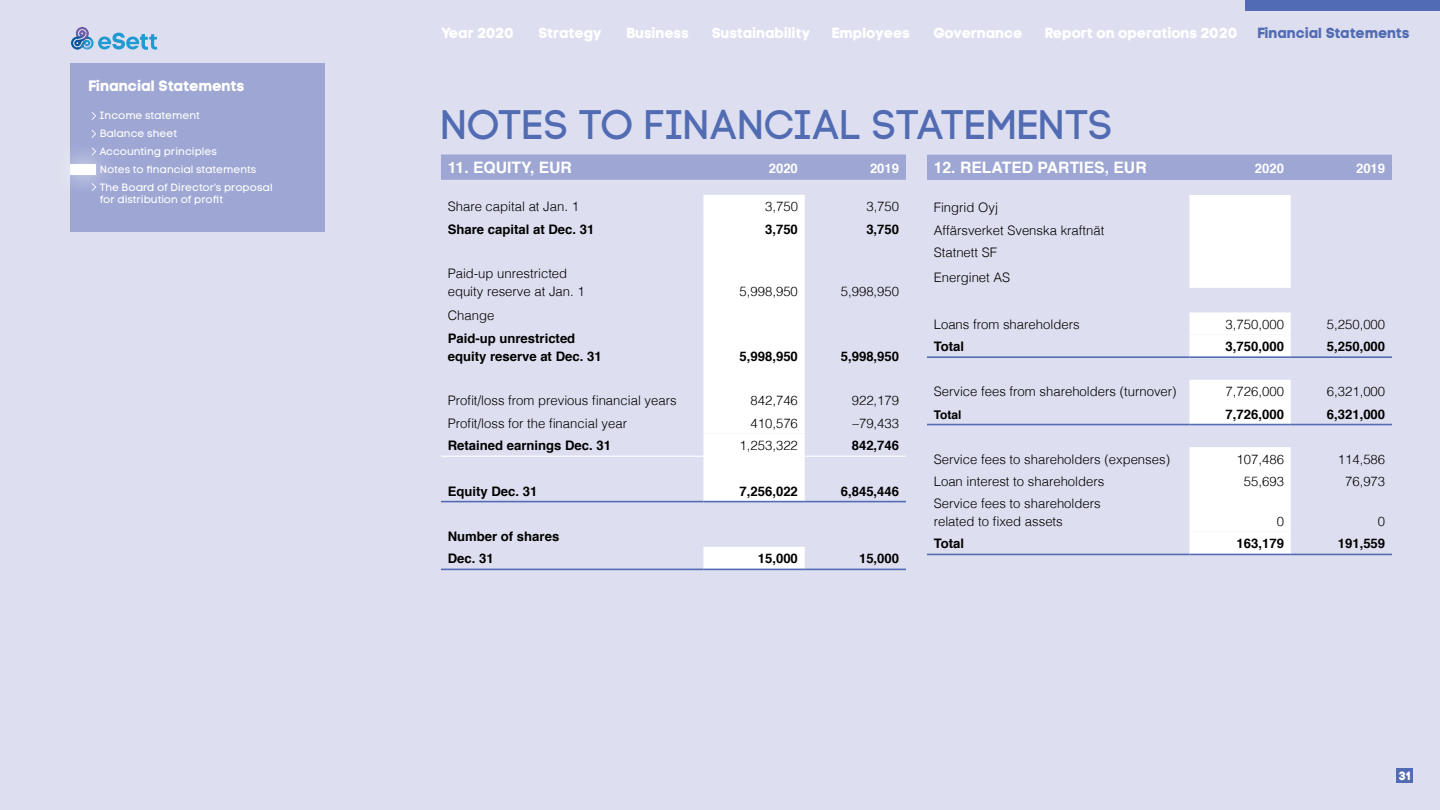
<style>
.page{position:relative;width:1440px;height:810px;background:#dddff0}
.page>*{position:absolute;margin:0;border:0;box-sizing:border-box;transform-origin:0 0}
.t1{font:41.25px "Code Pro";color:#526cb3}
.t2{font:700 15.75px "Helvetica";color:#fff}
.t3{font:15px "Code Pro Bold LC";color:#fff}
.t4{font:14.62px "Code Pro Bold LC";color:#fff}
.t5{font:14.62px "Code Pro Bold LC";color:#526cb3}
.t6{font:300 13.12px/18px "Helvetica";color:#000}
.t7{font:700 13.12px/18px "Helvetica";color:#000}
.t8{font:700 13.12px "Helvetica";color:#fff}
.t9{font:700 12px "Helvetica";color:#000}
.t10{font:12px "Code Pro Bold LC";color:#fff}
.t11{font:10.5px/18px "Code Pro LC";color:#fff}
</style>
<div class="page">
<div style="left:1397px;top:769px;width:16px;height:14px;background:#526cb3"></div>
<svg style="left:441px;top:154px;width:465px;height:26px;background:#9fa8d4"></svg>
<svg style="left:703px;top:195px;width:102px;height:374px;background:#fafafc"></svg>
<hr style="left:703px;top:569px;width:102px;height:1px;background:#526cb3">
<hr style="left:805px;top:569px;width:101px;height:1px;background:#526cb3">
<hr style="left:703px;top:501px;width:102px;height:1px;background:#526cb3">
<hr style="left:805px;top:501px;width:101px;height:1px;background:#526cb3">
<hr style="left:441px;top:456px;width:262px;height:1px;background:#fff">
<hr style="left:441px;top:501px;width:262px;height:1px;background:#526cb3">
<hr style="left:441px;top:569px;width:262px;height:1px;background:#526cb3">
<hr style="left:703px;top:456px;width:102px;height:1px;background:#fff">
<hr style="left:805px;top:456px;width:101px;height:1px;background:#fff">
<div style="left:927px;top:155px;width:465px;height:25px;background:#9ea7d4"></div>
<svg style="left:1190px;top:195px;width:101px;height:359px"></svg>
<hr style="left:1190px;top:356px;width:101px;height:2px;background:#526cb3">
<hr style="left:1291px;top:356px;width:101px;height:2px;background:#526cb3">
<hr style="left:1190px;top:554px;width:101px;height:1px;background:#526cb3">
<hr style="left:1291px;top:554px;width:101px;height:1px;background:#526cb3">
<hr style="left:1190px;top:424px;width:101px;height:1px;background:#526cb3">
<hr style="left:1291px;top:424px;width:101px;height:1px;background:#526cb3">
<hr style="left:927px;top:554px;width:263px;height:1px;background:#526cb3">
<hr style="left:927px;top:424px;width:263px;height:1px;background:#526cb3">
<hr style="left:927px;top:356px;width:263px;height:2px;background:#526cb3">
<svg style="left:71px;top:27px;width:86px;height:23px"></svg>
<div style="left:70px;top:63px;width:255px;height:169px;background:#9ea7d4"></div>
<svg style="left:91px;top:112px;width:5px;height:8px"></svg>
<svg style="left:91px;top:130px;width:5px;height:8px"></svg>
<svg style="left:70px;top:147px;width:32px;height:44px"></svg>
<div style="left:70px;top:164px;width:26px;height:11px;background:#fff"></div>
<div style="left:1245px;top:0;width:195px;height:10px;background:#526cb3"></div>
<p class="t3" style="left:88px;top:76px;width:158px">Financial Statements</p>
<p class="t11" style="left:99px;top:107px;width:175px">Income statement<br>Balance sheet<br>Accounting principles<br>Notes to financial statements<br>The Board of Director’s proposal</p>
<p class="t11" style="left:100px;top:191px;width:125px">for distribution of profit</p>
<p class="t4" style="left:441px;top:24px;width:74px">Year 2020</p>
<p class="t4" style="left:538px;top:24px;width:65px">Strategy</p>
<p class="t4" style="left:626px;top:24px;width:64px">Business</p>
<p class="t4" style="left:712px;top:24px;width:100px">Sustainability</p>
<p class="t4" style="left:832px;top:24px;width:80px">Employees</p>
<p class="t4" style="left:933px;top:24px;width:91px">Governance</p>
<p class="t4" style="left:1045px;top:24px;width:194px">Report on operations 2020</p>
<p class="t5" style="left:1257px;top:24px;width:154px">Financial Statements</p>
<h1 class="t1" style="left:441px;top:102px;width:673px">NOTES TO FINANCIAL STATEMENTS</h1>
<p class="t2" style="left:448px;top:155px;width:126px">11. EQUITY, EUR</p>
<p class="t8" style="left:769px;top:158px;width:31px">2020</p>
<p class="t8" style="left:870px;top:158px;width:31px">2019</p>
<p class="t6" style="left:448px;top:196px;width:133px">Share capital at Jan. 1</p>
<p class="t6" style="left:765px;top:196px;width:34px">3,750</p>
<p class="t6" style="left:866px;top:196px;width:34px">3,750</p>
<p class="t7" style="left:448px;top:220px;width:148px">Share capital at Dec. 31</p>
<p class="t7" style="left:765px;top:220px;width:34px">3,750</p>
<p class="t7" style="left:866px;top:220px;width:34px">3,750</p>
<p class="t6" style="left:448px;top:263px;width:139px">Paid-up unrestricted equity reserve at Jan. 1</p>
<p class="t2" style="left:934px;top:155px;width:214px">12. RELATED PARTIES, EUR</p>
<p class="t8" style="left:1255px;top:158px;width:31px">2020</p>
<p class="t8" style="left:1356px;top:158px;width:31px">2019</p>
<p class="t6" style="left:934px;top:195px;width:172px;line-height:22.7px">Fingrid Oyj<br>Affärsverket Svenska kraftnät<br>Statnett SF</p>
<p class="t6" style="left:934px;top:267px;width:78px">Energinet AS</p>
<p class="t6" style="left:934px;top:314px;width:147px">Loans from shareholders</p>
<p class="t6" style="left:1226px;top:314px;width:60px">3,750,000</p>
<p class="t6" style="left:1327px;top:314px;width:60px">5,250,000</p>
<p class="t7" style="left:934px;top:338px;width:32px">Total</p>
<p class="t7" style="left:1226px;top:338px;width:60px">3,750,000</p>
<p class="t7" style="left:1327px;top:338px;width:60px">5,250,000</p>
<p class="t6" style="left:934px;top:381px;width:244px">Service fees from shareholders (turnover)</p>
<p class="t6" style="left:1226px;top:381px;width:60px">7,726,000</p>
<p class="t6" style="left:1327px;top:381px;width:60px">6,321,000</p>
<p class="t9" style="left:934px;top:405px;width:29px">Total</p>
<p class="t7" style="left:1226px;top:405px;width:60px">7,726,000</p>
<p class="t7" style="left:1327px;top:405px;width:60px">6,321,000</p>
<p class="t6" style="left:934px;top:449px;width:238px">Service fees to shareholders (expenses)</p>
<p class="t6" style="left:1237px;top:449px;width:49px">107,486</p>
<p class="t6" style="left:1338px;top:449px;width:49px">114,586</p>
<p class="t6" style="left:934px;top:471px;width:172px">Loan interest to shareholders</p>
<p class="t6" style="left:1244px;top:471px;width:42px">55,693</p>
<p class="t6" style="left:1345px;top:471px;width:42px">76,973</p>
<p class="t6" style="left:934px;top:493px;width:169px">Service fees to shareholders related to fixed assets</p>
<p class="t6" style="left:740px;top:281px;width:60px">5,998,950</p>
<p class="t6" style="left:841px;top:281px;width:60px">5,998,950</p>
<p class="t6" style="left:448px;top:306px;width:48px">Change</p>
<p class="t7" style="left:448px;top:330px;width:155px">Paid-up unrestricted equity reserve at Dec. 31</p>
<p class="t7" style="left:740px;top:348px;width:60px">5,998,950</p>
<p class="t7" style="left:841px;top:348px;width:60px">5,998,950</p>
<p class="t6" style="left:448px;top:391px;width:231px">Profit/loss from previous financial years</p>
<p class="t6" style="left:751px;top:391px;width:49px">842,746</p>
<p class="t6" style="left:852px;top:391px;width:49px">922,179</p>
<p class="t6" style="left:448px;top:413px;width:181px">Profit/loss for the financial year</p>
<p class="t6" style="left:751px;top:413px;width:49px">410,576</p>
<p class="t6" style="left:853px;top:413px;width:48px">–79,433</p>
<p class="t7" style="left:448px;top:437px;width:165px">Retained earnings Dec. 31</p>
<p class="t6" style="left:740px;top:436px;width:60px">1,253,322</p>
<p class="t7" style="left:852px;top:437px;width:49px">842,746</p>
<p class="t7" style="left:448px;top:482px;width:91px">Equity Dec. 31</p>
<p class="t7" style="left:740px;top:482px;width:60px">7,256,022</p>
<p class="t7" style="left:841px;top:482px;width:60px">6,845,446</p>
<p class="t7" style="left:448px;top:525px;width:113px;line-height:22.6px">Number of shares<br>Dec. 31</p>
<p class="t6" style="left:1277px;top:511px;width:9px">0</p>
<p class="t6" style="left:1378px;top:511px;width:9px">0</p>
<p class="t7" style="left:934px;top:535px;width:32px">Total</p>
<p class="t7" style="left:1237px;top:535px;width:49px">163,179</p>
<p class="t7" style="left:1338px;top:535px;width:49px">191,559</p>
<p class="t7" style="left:758px;top:550px;width:42px">15,000</p>
<p class="t7" style="left:859px;top:550px;width:42px">15,000</p>
<p class="t10" style="left:1399px;top:768px;width:13px">31</p>
</div>
